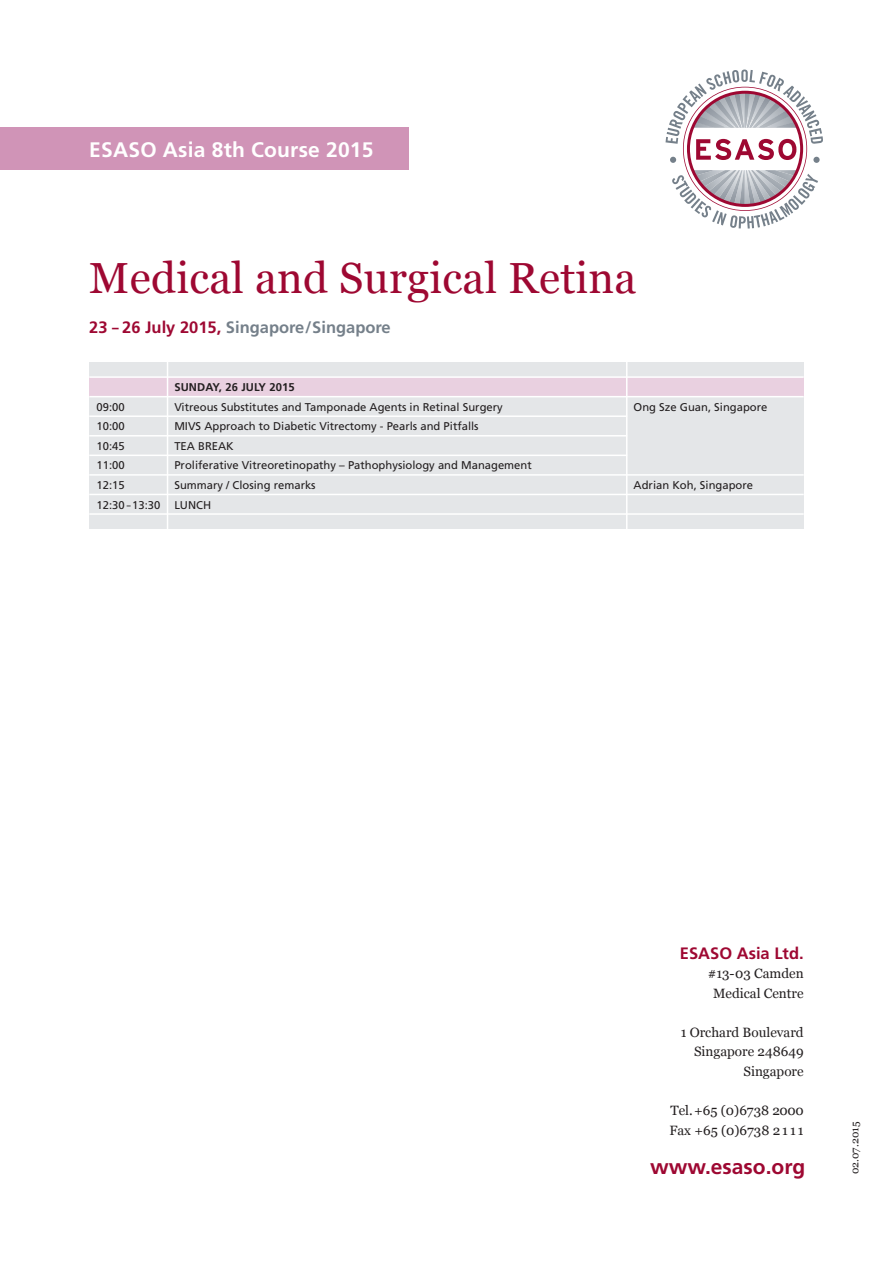
<style>
.page{position:relative;width:893px;height:1263px;background:#fff}
.page>*{position:absolute;margin:0;border:0;box-sizing:border-box;transform-origin:0 0}
.t1{font:43.5px "Georgia";letter-spacing:.005em;color:#9e0832}
.t2{font:700 21px "Frutiger";letter-spacing:.01em;color:#fff}
.t3{font:700 21px "Frutiger";color:#9e0832}
.t4{font:700 16.5px "Frutiger";color:#75808a}
.t5{font:700 16.5px "Frutiger";color:#9e0832}
.t6{font:13.5px/19.5px "Georgia";color:#231f20;text-align:center}
.t7{font:11.25px "Frutiger";color:#231f20}
.t8{font:700 11.25px "Frutiger";letter-spacing:.01em;color:#231f20}
.t9{font:10.5px "Georgia";letter-spacing:.005em;color:#231f20}
.s1{color:#9e0832}
</style>
<div class="page">
<div style="left:89px;top:362px;width:715px;height:166px;background:#e4e6e8"></div>
<div style="left:89px;top:377px;width:715px;height:20px;background:#e9d0e0"></div>
<hr style="left:89px;top:376px;width:715px;height:2px;background:#fff">
<hr style="left:89px;top:396px;width:715px;height:1px;background:#fff">
<hr style="left:89px;top:415px;width:538px;height:2px;background:#fff">
<hr style="left:89px;top:435px;width:538px;height:1px;background:#fff">
<hr style="left:89px;top:455px;width:538px;height:1px;background:#fff">
<hr style="left:89px;top:474px;width:715px;height:2px;background:#fff">
<hr style="left:89px;top:494px;width:715px;height:1px;background:#fff">
<hr style="left:89px;top:513px;width:715px;height:2px;background:#fff">
<hr style="left:167px;top:357px;width:1px;height:192px;background:#fff">
<div style="left:0;top:128px;width:408px;height:42px;background:#d094b7"></div>
<svg style="left:665px;top:70px;width:158px;height:159px"></svg>
<div style="left:813px;top:157px;width:7px;height:6px;background:#75808a;border-radius:50%"></div>
<hr style="left:626px;top:357px;width:1px;height:192px;background:#fff">
<h2 class="t2" style="left:89px;top:137px;width:286px">ESASO Asia 8th Course 2015</h2>
<h1 class="t1" style="left:89px;top:247px;width:549px">Medical and Surgical Retina</h1>
<h3 class="t4" style="left:89px;top:317px;width:303px"><span class="s1">23 – 26 July 2015,</span> Singapore/Singapore</h3>
<p class="t8" style="left:174px;top:381px;width:122px">SUNDAY, 26 JULY 2015</p>
<p class="t7" style="left:97px;top:400px;width:30px">09:00</p>
<p class="t7" style="left:174px;top:400px;width:330px">Vitreous Substitutes and Tamponade Agents in Retinal Surgery</p>
<p class="t7" style="left:634px;top:400px;width:135px">Ong Sze Guan, Singapore</p>
<p class="t7" style="left:97px;top:420px;width:30px">10:00</p>
<p class="t7" style="left:174px;top:420px;width:306px">MIVS Approach to Diabetic Vitrectomy - Pearls and Pitfalls</p>
<p class="t7" style="left:97px;top:439px;width:30px">10:45</p>
<p class="t7" style="left:174px;top:439px;width:61px">TEA BREAK</p>
<p class="t7" style="left:97px;top:459px;width:30px">11:00</p>
<p class="t7" style="left:174px;top:459px;width:359px">Proliferative Vitreoretinopathy – Pathophysiology and Management</p>
<p class="t7" style="left:97px;top:478px;width:30px">12:15</p>
<p class="t7" style="left:174px;top:478px;width:143px">Summary / Closing remarks</p>
<p class="t7" style="left:634px;top:478px;width:121px">Adrian Koh, Singapore</p>
<p class="t7" style="left:97px;top:498px;width:116px">12:30 – 13:30 LUNCH</p>
<h3 class="t5" style="left:680px;top:943px;width:125px">ESASO Asia Ltd.</h3>
<p class="t6" style="left:708px;top:963px;width:97px">#13-03 Camden<br>Medical Centre</p>
<p class="t6" style="left:681px;top:1022px;width:125px;text-align:right">1 Orchard Boulevard<br>Singapore 248649<br>Singapore</p>
<p class="t6" style="left:669px;top:1100px;width:136px;text-align:left">Tel. +65 (0)6738 2000<br>Fax +65 (0)6738 2 1 1 1</p>
<h2 class="t3" style="left:650px;top:1154px;width:157px">www.esaso.org</h2>
<p class="t9" style="left:847px;top:1174px;width:54px;rotate:-90deg">02.07.2015</p>
</div>
